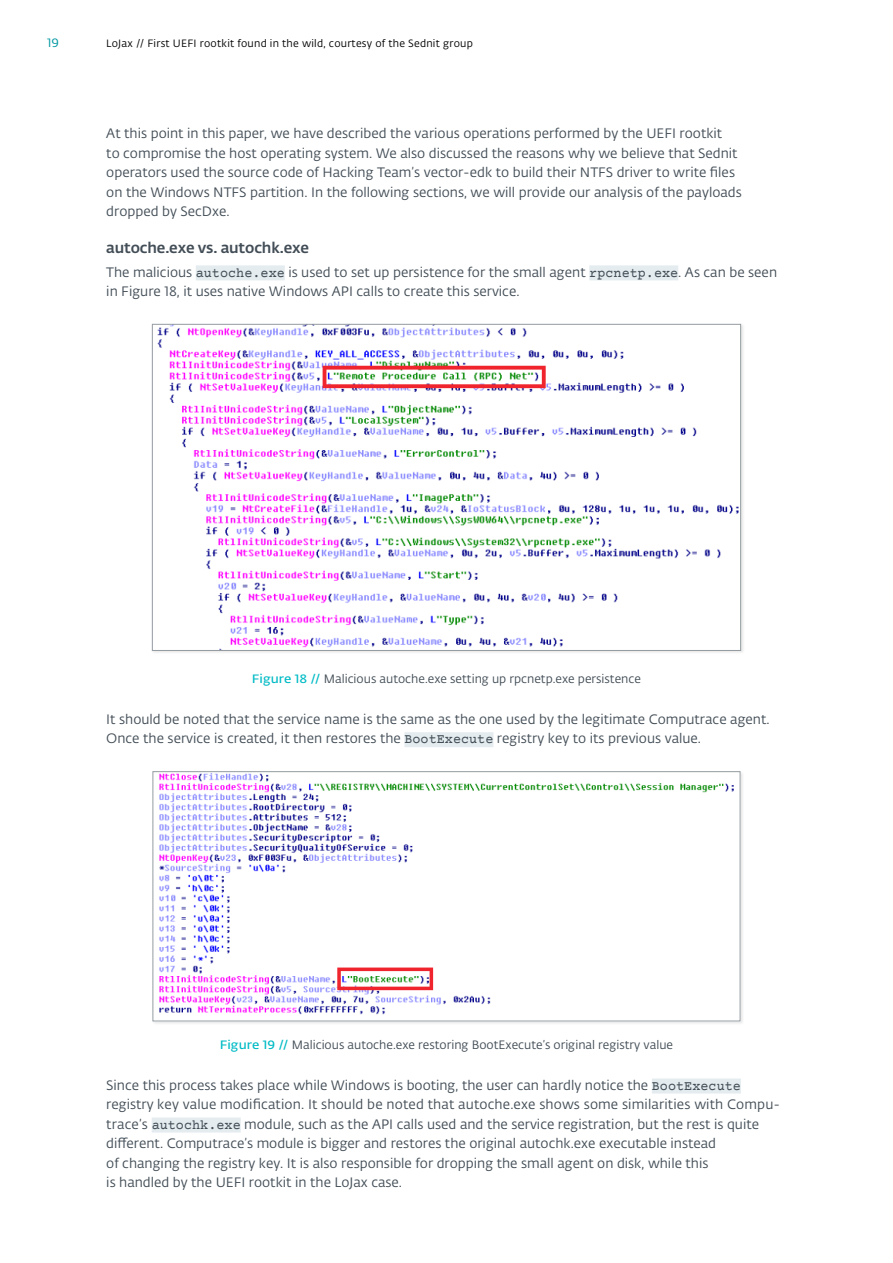
<style>
.page{position:relative;width:893px;height:1263px;background:#fff}
.page>*{position:absolute;margin:0;border:0;box-sizing:border-box;transform-origin:0 0}
.t1{font:15px "Fedra Sans Alt Pro Med LF";letter-spacing:-.01em;color:#424d56}
.P__Body_paragraph{font:13.5px/19.5px "Fedra Sans Alt Pro Book LF";color:#424d56}
.Figure_title{font:12px "Fedra Sans Alt Pro Book LF";color:#424d56}
.t2{font:12px "Fedra Sans Alt Pro Book LF";color:#0096a1;scale:1.09 1}
.t3{font:10.5px "Fedra Sans Alt Pro Book LF";letter-spacing:.02em;color:#000}
.s1{font-family:"Courier Prime"}
.s2{font-family:"Fedra Sans Alt Pro Demi LF";color:#00bbc5}
</style>
<div class="page">
<div style="left:196px;top:265px;width:89px;height:15px;background:#e4ecef"></div>
<div style="left:589px;top:265px;width:89px;height:15px;background:#e4ecef"></div>
<div style="left:404px;top:732px;width:89px;height:15px;background:#e4ecef"></div>
<div style="left:652px;top:1078px;width:89px;height:15px;background:#e4ecef"></div>
<div style="left:152px;top:1117px;width:89px;height:15px;background:#e4ecef"></div>
<div style="left:151px;top:323px;width:594px;height:331px;background:#000;opacity:.1"></div>
<img style="left:154px;top:326px;width:585px;height:323px">
<div style="left:152px;top:771px;width:592px;height:254px;background:#000;opacity:.1"></div>
<img style="left:155px;top:773px;width:583px;height:246px">
<div style="left:153px;top:771px;width:587px;height:250px;border:1px solid #949ca1"></div>
<p class="t2" style="left:47px;top:35px;width:13px">19</p>
<p class="t3" style="left:106px;top:36px;width:368px">LoJax // First UEFI rootkit found in the wild, courtesy of the Sednit group</p>
<p class="P__Body_paragraph" style="left:106px;top:123px;width:637px">At this point in this paper, we have described the various operations performed by the UEFI rootkit<br>to compromise the host operating system. We also discussed the reasons why we believe that Sednit operators used the source code of Hacking Team’s vector-edk to build their NTFS driver to write files on the Windows NTFS partition. In the following sections, we will provide our analysis of the payloads dropped by SecDxe.</p>
<h3 class="t1" style="left:106px;top:236px;width:204px">autoche.exe vs. autochk.exe</h3>
<p class="P__Body_paragraph" style="left:106px;top:262px;width:672px">The malicious <span class="s1">autoche.exe</span> is used to set up persistence for the small agent <span class="s1">rpcnetp.exe</span>. As can be seen in Figure 18, it uses native Windows API calls to create this service.</p>
<p class="Figure_title" style="left:252px;top:671px;width:391px"><span class="s2">Figure 18 //</span> Malicious autoche.exe setting up rpcnetp.exe persistence</p>
<p class="P__Body_paragraph" style="left:106px;top:709px;width:663px">It should be noted that the service name is the same as the one used by the legitimate Computrace agent.<br>Once the service is created, it then restores the <span class="s1">BootExecute</span> registry key to its previous value.</p>
<p class="Figure_title" style="left:220px;top:1036px;width:455px"><span class="s2">Figure 19 //</span> Malicious autoche.exe restoring BootExecute’s original registry value</p>
<p class="P__Body_paragraph" style="left:106px;top:1075px;width:675px">Since this process takes place while Windows is booting, the user can hardly notice the <span class="s1">BootExecute </span>registry key value modification. It should be noted that autoche.exe shows some similarities with Compu&shy;trace’s <span class="s1">autochk.exe</span> module, such as the API calls used and the service registration, but the rest is quite different. Computrace’s module is bigger and restores the original autochk.exe executable instead<br>of changing the registry key. It is also responsible for dropping the small agent on disk, while this<br>is handled by the UEFI rootkit in the LoJax case.</p>
</div>
